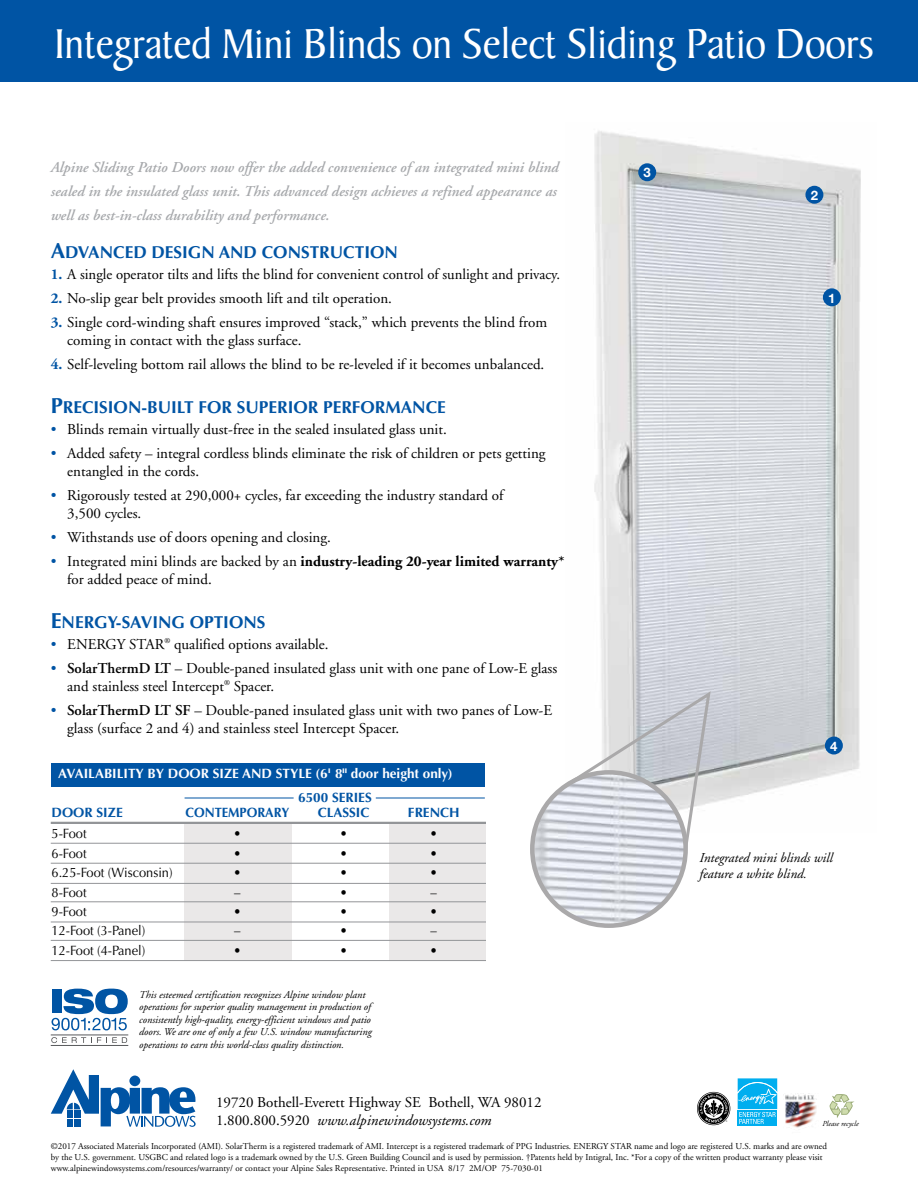
<style>
.page{position:relative;width:918px;height:1188px;background:#fff}
.page>*{position:absolute;margin:0;border:0;box-sizing:border-box;transform-origin:0 0}
.t1{font:45px "Baker Signet";letter-spacing:-.01em;color:#fff;scale:.95 1}
.t2{font:700 17.25px "Optima";color:#0054a4}
.t3{font:15px/18px "Adobe Garamond";color:#000}
.t4{font:italic 600 15px/24px "Adobe Garamond";color:#a7a9ac}
.t5{font:13.5px "Optima";color:#000;scale:.95 1}
.t6{font:700 13.5px "Optima";color:#fff}
.t7{font:italic 13.5px/16.2px "Adobe Garamond";color:#000}
.t8{font:700 13.5px "Optima";color:#0054a4}
.t9{font:700 13.5px "Optima";color:#0054a4;scale:.95 1}
.t10{font:700 13.2px "Helvetica Neue";color:#fff}
.t11{font:italic 10.5px/12.6px "Adobe Garamond";color:#000}
.t12{font:9px/10.8px "Adobe Garamond";color:#000}
.t13{font:italic 7.65px "Adobe Garamond";color:#000}
.s1{font-size:21.75px}
.s2{font-weight:700;color:#0054a4}
.s3{color:#0054a4}
.s4{font-weight:700}
.s5{font-weight:600}
.s6{font-style:italic}
</style>
<div class="page">
<img style="left:594px;top:131px;width:267px;height:672px">
<div style="left:823px;top:288px;width:18px;height:18px;background:#0054a4;border-radius:50%"></div>
<div style="left:638px;top:163px;width:18px;height:18px;background:#0054a4;border-radius:50%"></div>
<div style="left:825px;top:737px;width:18px;height:18px;background:#0054a4;border-radius:50%"></div>
<div style="left:805px;top:186px;width:18px;height:18px;background:#0054a4;border-radius:50%"></div>
<div style="left:185px;top:824px;width:107px;height:137px;background:#eae8e8"></div>
<div style="left:390px;top:823px;width:96px;height:138px;background:#eae8e8"></div>
<div style="left:51px;top:763px;width:434px;height:23px;background:#0054a4"></div>
<hr style="left:51px;top:843px;width:435px;height:1px;background:#939598">
<hr style="left:51px;top:863px;width:435px;height:1px;background:#939598">
<hr style="left:51px;top:883px;width:435px;height:1px;background:#939598">
<hr style="left:51px;top:901px;width:435px;height:1px;background:#939598">
<hr style="left:51px;top:922px;width:435px;height:1px;background:#939598">
<hr style="left:51px;top:940px;width:435px;height:1px;background:#939598">
<hr style="left:51px;top:960px;width:435px;height:1px;background:#939598">
<hr style="left:51px;top:822px;width:435px;height:2px;background:#939598">
<div style="left:0;top:0;width:918px;height:82px;background:#0054a4"></div>
<svg style="left:830px;top:1094px;width:24px;height:24px"></svg>
<img style="left:785px;top:1093px;width:32px;height:35px">
<svg style="left:51px;top:1069px;width:145px;height:58px"></svg>
<svg style="left:737px;top:1078px;width:41px;height:48px;background:#33bef2"></svg>
<svg style="left:697px;top:1092px;width:33px;height:33px"></svg>
<svg style="left:52px;top:989px;width:76px;height:41px"></svg>
<svg style="left:51px;top:1037px;width:76px;height:6px"></svg>
<hr style="left:51px;top:1035px;width:77px;height:1px;background:#58595b">
<hr style="left:51px;top:1045px;width:77px;height:1px;background:#58595b">
<svg style="left:560px;top:688px;width:153px;height:154px"></svg>
<img style="left:532px;top:772px;width:154px;height:154px;border-radius:77px">
<div style="left:530px;top:770px;width:158px;height:158px;border:4px solid #aaa9aa;border-radius:50%"></div>
<hr style="left:185px;top:798px;width:109px;height:1px;background:#0054a4">
<hr style="left:376px;top:798px;width:109px;height:1px;background:#0054a4">
<h1 class="t1" style="left:54px;top:20px;width:865px">Integrated Mini Blinds on Select Sliding Patio Doors</h1>
<p class="t4" style="left:51px;top:155px;width:509px">Alpine Sliding Patio Doors now offer the added convenience of an integrated mini blind sealed in the insulated glass unit. This advanced design achieves a refined appearance as well as best-in-class durability and performance.</p>
<p class="t2" style="left:51px;top:242px;width:349px"><span class="s1">A</span>DVANCED DESIGN AND CONSTRUCTION</p>
<p class="t3" style="left:51px;top:265px;width:511px"><span class="s2">1.</span> A single operator tilts and lifts the blind for convenient control of sunlight and privacy.</p>
<p class="t3" style="left:51px;top:289px;width:343px"><span class="s2">2.</span> No-slip gear belt provides smooth lift and tilt operation.</p>
<p class="t3" style="left:67px;top:313px;width:481px;text-indent:-16px"><span class="s2">3.</span> Single cord-winding shaft ensures improved “stack,” which prevents the blind from coming in contact with the glass surface.</p>
<p class="t3" style="left:51px;top:355px;width:495px"><span class="s2">4.</span> Self-leveling bottom rail allows the blind to be re-leveled if it becomes unbalanced.</p>
<p class="t2" style="left:51px;top:397px;width:397px"><span class="s1">P</span>RECISION-BUILT FOR SUPERIOR PERFORMANCE</p>
<p class="t3" style="left:51px;top:420px;width:398px"><span class="s3">•</span> Blinds remain virtually dust-free in the sealed insulated glass unit.</p>
<p class="t3" style="left:67px;top:444px;width:480px;text-indent:-16px"><span class="s3">•</span> Added safety – integral cordless blinds eliminate the risk of children or pets getting entangled in the cords.</p>
<p class="t3" style="left:67px;top:486px;width:438px;text-indent:-16px"><span class="s3">•</span> Rigorously tested at 290,000+ cycles, far exceeding the industry standard of<br>3,500 cycles.</p>
<p class="t3" style="left:51px;top:528px;width:282px"><span class="s3">•</span> Withstands use of doors opening and closing.</p>
<p class="t3" style="left:67px;top:552px;width:499px;text-indent:-16px"><span class="s3">•</span> Integrated mini blinds are backed by an <span class="s4">industry-leading 20-year limited warranty* </span>for added peace of mind.</p>
<p class="t2" style="left:51px;top:612px;width:216px"><span class="s1">E</span>NERGY-SAVING OPTIONS</p>
<p class="t3" style="left:51px;top:636px;width:279px"><span class="s3">•</span> ENERGY STAR<sup>®</sup> qualified options available.</p>
<p class="t3" style="left:67px;top:660px;width:491px;text-indent:-16px"><span class="s3">•</span> <span class="s5">SolarThermD LT</span> – Double-paned insulated glass unit with one pane of Low-E glass and stainless steel Intercept<sup>®</sup> Spacer.</p>
<p class="t3" style="left:67px;top:702px;width:486px;text-indent:-16px"><span class="s3">•</span> <span class="s5">SolarThermD LT SF</span> – Double-paned insulated glass unit with two panes of Low-E glass (surface 2 and 4) and stainless steel Intercept Spacer.</p>
<p class="t6" style="left:58px;top:766px;width:396px">AVAILABILITY BY DOOR SIZE AND STYLE (6' 8" door height only)</p>
<p class="t8" style="left:298px;top:789px;width:75px">6500 SERIES</p>
<p class="t8" style="left:52px;top:804px;width:73px">DOOR SIZE</p>
<p class="t9" style="left:185px;top:804px;width:111px">CONTEMPORARY</p>
<p class="t8" style="left:318px;top:804px;width:53px">CLASSIC</p>
<p class="t8" style="left:408px;top:804px;width:53px">FRENCH</p>
<p class="t5" style="left:52px;top:826px;width:38px">5-Foot</p>
<p class="t5" style="left:233px;top:826px;width:10px">•</p>
<p class="t5" style="left:340px;top:826px;width:10px">•</p>
<p class="t5" style="left:430px;top:826px;width:10px">•</p>
<p class="t5" style="left:52px;top:845px;width:38px">6-Foot</p>
<p class="t5" style="left:233px;top:845px;width:10px">•</p>
<p class="t5" style="left:340px;top:845px;width:10px">•</p>
<p class="t5" style="left:430px;top:845px;width:10px">•</p>
<p class="t5" style="left:52px;top:865px;width:129px">6.25-Foot (Wisconsin)</p>
<p class="t5" style="left:233px;top:865px;width:10px">•</p>
<p class="t5" style="left:340px;top:865px;width:10px">•</p>
<p class="t5" style="left:430px;top:865px;width:10px">•</p>
<p class="t5" style="left:52px;top:884px;width:38px">8-Foot</p>
<p class="t5" style="left:234px;top:884px;width:8px">–</p>
<p class="t5" style="left:340px;top:884px;width:10px">•</p>
<p class="t5" style="left:431px;top:884px;width:8px">–</p>
<p class="t5" style="left:52px;top:904px;width:38px">9-Foot</p>
<p class="t5" style="left:233px;top:904px;width:10px">•</p>
<p class="t5" style="left:340px;top:904px;width:10px">•</p>
<p class="t5" style="left:430px;top:904px;width:10px">•</p>
<p class="t5" style="left:52px;top:923px;width:100px">12-Foot (3-Panel)</p>
<p class="t5" style="left:234px;top:923px;width:8px">–</p>
<p class="t5" style="left:340px;top:923px;width:10px">•</p>
<p class="t5" style="left:431px;top:923px;width:8px">–</p>
<p class="t5" style="left:52px;top:943px;width:100px">12-Foot (4-Panel)</p>
<p class="t5" style="left:233px;top:943px;width:10px">•</p>
<p class="t5" style="left:340px;top:943px;width:10px">•</p>
<p class="t5" style="left:430px;top:943px;width:10px">•</p>
<p class="t11" style="left:139px;top:988px;width:234px">This esteemed certification recognizes Alpine window plant operations for superior quality management in production of consistently high-quality, energy-efficient windows and patio doors. We are one of only a few U.S. window manufacturing operations to earn this world-class quality distinction.</p>
<p class="t3" style="left:216px;top:1094px;width:327px">19720 Bothell-Everett Highway SE Bothell, WA 98012<br>1.800.800.5920 <span class="s6">www.alpinewindowsystems.com</span></p>
<p class="t10" style="left:644px;top:165px;width:9px">3</p>
<p class="t10" style="left:811px;top:187px;width:9px">2</p>
<p class="t10" style="left:828px;top:290px;width:9px">1</p>
<p class="t10" style="left:830px;top:738px;width:9px">4</p>
<p class="t7" style="left:700px;top:850px;width:135px">Integrated mini blinds will feature a white blind.</p>
<p class="t13" style="left:822px;top:1120px;width:38px">Please recycle</p>
<p class="t12" style="left:51px;top:1141px;width:778px">©2017 Associated Materials Incorporated (AMI). SolarTherm is a registered trademark of AMI. Intercept is a registered trademark of PPG Industries. ENERGY STAR name and logo are registered U.S. marks and are owned by the U.S. government. USGBC and related logo is a trademark owned by the U.S. Green Building Council and is used by permission. †Patents held by Intigral, Inc. *For a copy of the written product warranty please visit www.alpinewindowsystems.com/resources/warranty/ or contact your Alpine Sales Representative. Printed in USA 8/17 2M/OP 75-7030-01</p>
</div>
